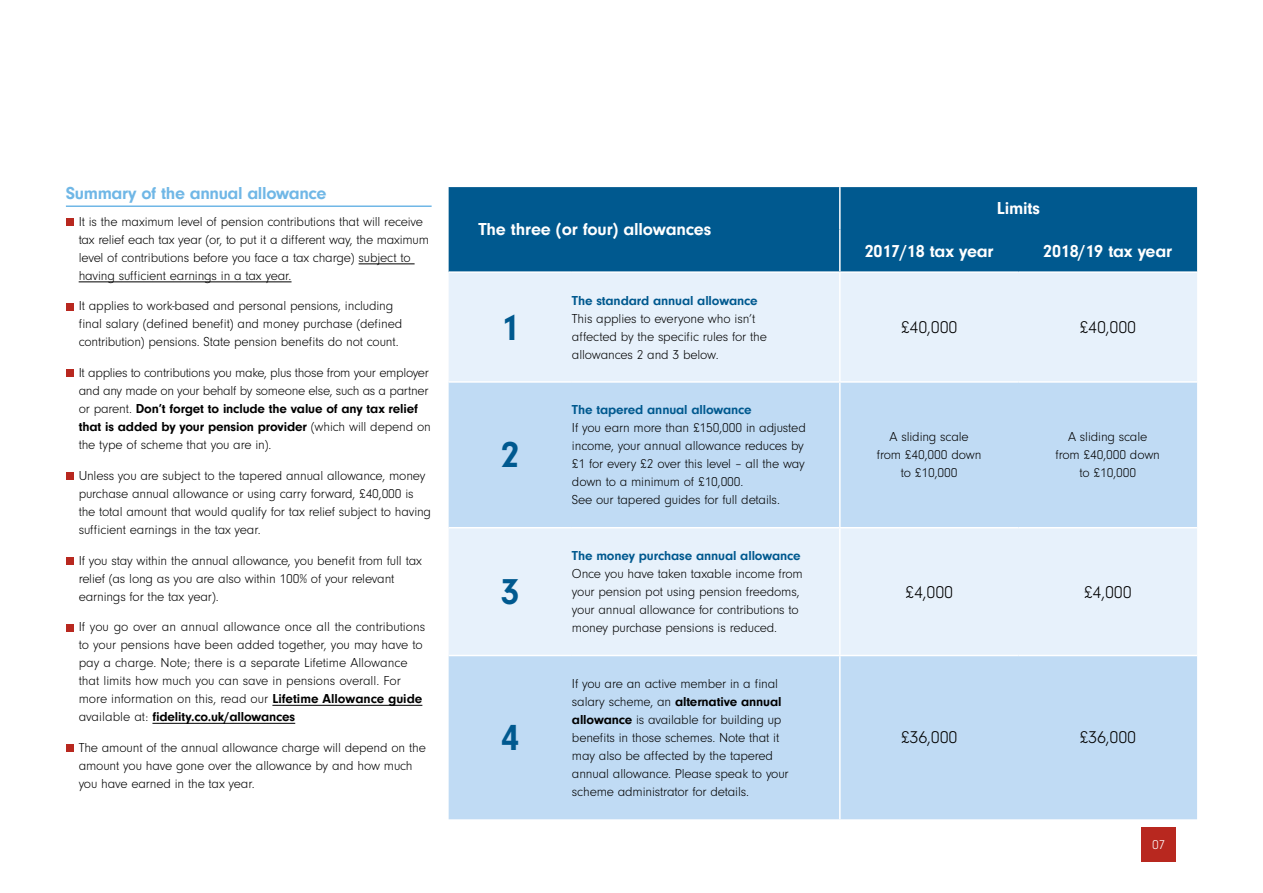
<style>
.page{position:relative;width:1263px;height:893px;background:#fff}
.page>*{position:absolute;margin:0;border:0;box-sizing:border-box;transform-origin:0 0}
.t1{font:700 37.5px "Neuzeit Gro";color:#00598f}
.t2{font:700 18px "Neuzeit Gro";letter-spacing:-.01em;color:#fff}
.t3{font:300 18px "Neuzeit Gro";letter-spacing:-.01em;color:#000}
.t4{font:700 18px "Neuzeit Gro";letter-spacing:-.02em;color:#70b7e6}
.t5{font:300 13.5px/18px "Neuzeit Gro";letter-spacing:-.01em;color:#000}
.t6{font:700 13.5px "Neuzeit Gro";letter-spacing:-.01em;color:#00598f}
.t7{font:300 13.5px "Neuzeit Gro";color:#fff}
.s1{font-weight:700}
</style>
<div class="page">
<hr style="left:66px;top:205px;width:366px;height:2px;background:#70b7e6">
<hr style="left:359px;top:263px;width:56px;height:1px;background:#000">
<hr style="left:79px;top:281px;width:212px;height:1px;background:#000">
<hr style="left:272px;top:705px;width:150px;height:1px;background:#000">
<hr style="left:152px;top:723px;width:143px;height:1px;background:#000">
<div style="left:66px;top:218px;width:7px;height:8px;background:#b8281f"></div>
<div style="left:66px;top:303px;width:7px;height:7px;background:#b8281f"></div>
<div style="left:66px;top:370px;width:7px;height:7px;background:#b8281f"></div>
<div style="left:66px;top:472px;width:7px;height:8px;background:#b8281f"></div>
<div style="left:66px;top:557px;width:7px;height:8px;background:#b8281f"></div>
<div style="left:66px;top:624px;width:7px;height:7px;background:#b8281f"></div>
<div style="left:66px;top:745px;width:7px;height:7px;background:#b8281f"></div>
<div style="left:449px;top:187px;width:748px;height:84px;background:#00598f"></div>
<div style="left:449px;top:273px;width:748px;height:108px;background:#e7f1fb"></div>
<svg style="left:449px;top:383px;width:748px;height:436px;background:#cbe1f6"></svg>
<hr style="left:839px;top:187px;width:2px;height:43px;background:#fff">
<hr style="left:839px;top:230px;width:2px;height:41px;background:#fff">
<hr style="left:839px;top:273px;width:2px;height:108px;background:#fff">
<hr style="left:839px;top:383px;width:2px;height:144px;background:#fff">
<hr style="left:449px;top:527px;width:123px;height:1px;background:#fff">
<hr style="left:572px;top:527px;width:268px;height:1px;background:#fff">
<hr style="left:840px;top:527px;width:178px;height:1px;background:#fff">
<hr style="left:839px;top:528px;width:2px;height:127px;background:#fff">
<hr style="left:1018px;top:527px;width:179px;height:1px;background:#fff">
<hr style="left:449px;top:655px;width:123px;height:1px;background:#fff">
<hr style="left:572px;top:655px;width:268px;height:1px;background:#fff">
<hr style="left:840px;top:655px;width:178px;height:1px;background:#fff">
<hr style="left:839px;top:656px;width:2px;height:163px;background:#fff">
<hr style="left:1018px;top:655px;width:179px;height:1px;background:#fff">
<div style="left:1142px;top:827px;width:34px;height:34px;background:#b8281f"></div>
<h2 class="t4" style="left:66px;top:183px;width:262px">Summary of the annual allowance</h2>
<p class="t5" style="left:79px;top:212px;width:352px">It is the maximum level of pension contributions that will receive tax relief each tax year (or, to put it a different way, the maximum level of contributions before you face a tax charge) subject to having sufficient earnings in a tax year.</p>
<p class="t5" style="left:79px;top:297px;width:325px">It applies to work-based and personal pensions, including final salary (defined benefit) and money purchase (defined contribution) pensions. State pension benefits do not count.</p>
<p class="t5" style="left:79px;top:364px;width:354px">It applies to contributions you make, plus those from your employer and any made on your behalf by someone else, such as a partner or parent. <span class="s1">Don’t forget to include the value of any tax relief that is added by your pension provider</span> (which will depend on the type of scheme that you are in).</p>
<p class="t5" style="left:79px;top:467px;width:354px">Unless you are subject to the tapered annual allowance, money purchase annual allowance or using carry forward, £40,000 is the total amount that would qualify for tax relief subject to having sufficient earnings in the tax year.</p>
<p class="t5" style="left:79px;top:552px;width:345px">If you stay within the annual allowance, you benefit from full tax relief (as long as you are also within 100% of your relevant earnings for the tax year).</p>
<p class="t5" style="left:79px;top:618px;width:348px">If you go over an annual allowance once all the contributions to your pensions have been added together, you may have to pay a charge. Note; there is a separate Lifetime Allowance that limits how much you can save in pensions overall. For more information on this, read our <span class="s1">Lifetime Allowance guide </span>available at: <span class="s1">fidelity.co.uk/allowances</span></p>
<p class="t5" style="left:79px;top:739px;width:349px">The amount of the annual allowance charge will depend on the amount you have gone over the allowance by and how much you have earned in the tax year.</p>
<h2 class="t2" style="left:478px;top:219px;width:234px">The three (or four) allowances</h2>
<h2 class="t2" style="left:997px;top:198px;width:45px">Limits</h2>
<h2 class="t2" style="left:865px;top:241px;width:130px">2017/18 tax year</h2>
<h2 class="t2" style="left:1043px;top:241px;width:130px">2018/19 tax year</h2>
<h1 class="t1" style="left:501px;top:306px;width:20px">1</h1>
<h1 class="t1" style="left:501px;top:434px;width:20px">2</h1>
<h1 class="t1" style="left:501px;top:571px;width:20px">3</h1>
<h1 class="t1" style="left:501px;top:717px;width:20px">4</h1>
<p class="t6" style="left:572px;top:293px;width:187px">The standard annual allowance</p>
<p class="t5" style="left:572px;top:309px;width:196px">This applies to everyone who isn’t affected by the specific rules for the allowances 2 and 3 below.</p>
<h2 class="t3" style="left:901px;top:318px;width:58px">£40,000</h2>
<h2 class="t3" style="left:1079px;top:318px;width:58px">£40,000</h2>
<p class="t6" style="left:572px;top:402px;width:181px">The tapered annual allowance</p>
<p class="t5" style="left:572px;top:419px;width:235px">If you earn more than £150,000 in adjusted income, your annual allowance reduces by £1 for every £2 over this level – all the way down to a minimum of £10,000.<br>See our tapered guides for full details.</p>
<p class="t5" style="left:877px;top:428px;width:106px;text-align:center">A sliding scale from £40,000 down to £10,000</p>
<p class="t5" style="left:1055px;top:428px;width:106px;text-align:center">A sliding scale from £40,000 down to £10,000</p>
<p class="t6" style="left:572px;top:548px;width:230px">The money purchase annual allowance</p>
<p class="t5" style="left:572px;top:565px;width:232px">Once you have taken taxable income from your pension pot using pension freedoms, your annual allowance for contributions to money purchase pensions is reduced.</p>
<p class="t5" style="left:572px;top:675px;width:218px">If you are an active member in a final salary scheme, an <span class="s1">alternative annual allowance</span> is available for building up benefits in those schemes. Note that it may also be affected by the tapered annual allowance. Please speak to your scheme administrator for details.</p>
<h2 class="t3" style="left:905px;top:582px;width:49px">£4,000</h2>
<h2 class="t3" style="left:1084px;top:582px;width:49px">£4,000</h2>
<h2 class="t3" style="left:901px;top:728px;width:58px">£36,000</h2>
<h2 class="t3" style="left:1079px;top:728px;width:58px">£36,000</h2>
<p class="t7" style="left:1152px;top:837px;width:15px">07</p>
</div>
